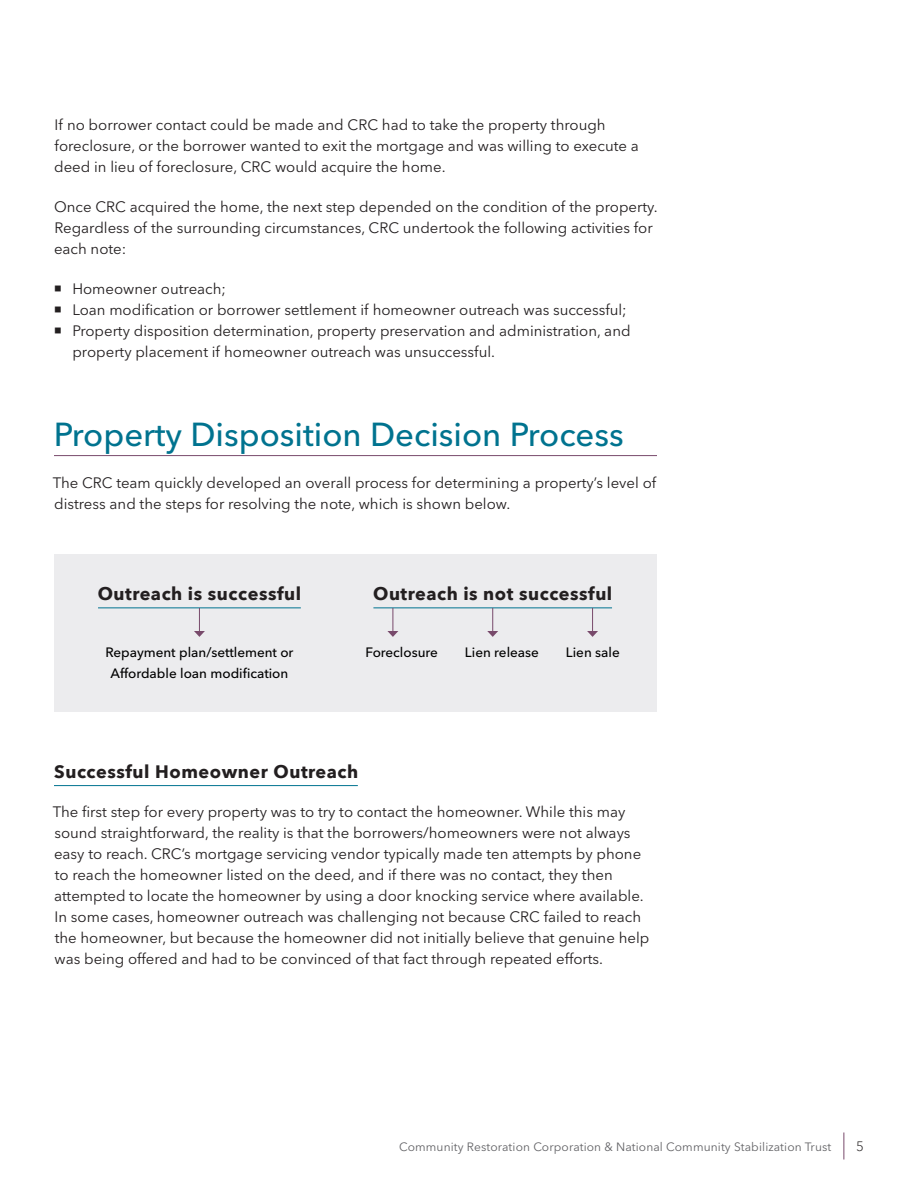
<style>
.page{position:relative;width:918px;height:1188px;background:#fff}
.page>*{position:absolute;margin:0;border:0;box-sizing:border-box;transform-origin:0 0}
.heading1{font:500 33px "Avenir Next LT Pro";color:#00738f}
.heading2{font:700 18px "Avenir Next";letter-spacing:.03em;color:#231f20}
.body{font:15px/21px "Avenir Next LT Pro";color:#231f20}
.table_text{font:500 13.5px/21px "Avenir Next LT Pro";color:#000;text-align:center}
.t1{font:300 13.5px "Avenir Next LT Pro";color:#231f20}
.t2{font:12px "Avenir Next LT Pro";letter-spacing:.01em;color:#636366}
</style>
<div class="page">
<svg style="left:844px;top:1132px;width:1px;height:28px"></svg>
<hr style="left:54px;top:455px;width:603px;height:1px;background:#784a6b">
<hr style="left:54px;top:785px;width:304px;height:1px;background:#00738f">
<div style="left:54px;top:554px;width:603px;height:158px;background:#ececee"></div>
<hr style="left:98px;top:607px;width:203px;height:1px;background:#00738f">
<hr style="left:373px;top:607px;width:239px;height:1px;background:#00738f">
<svg style="left:487px;top:608px;width:11px;height:29px"></svg>
<svg style="left:194px;top:608px;width:11px;height:29px"></svg>
<svg style="left:387px;top:608px;width:11px;height:29px"></svg>
<svg style="left:587px;top:608px;width:11px;height:29px"></svg>
<p class="body" style="left:54px;top:115px;width:586px">If no borrower contact could be made and CRC had to take the property through foreclosure, or the borrower wanted to exit the mortgage and was willing to execute a deed in lieu of foreclosure, CRC would acquire the home.</p>
<p class="body" style="left:54px;top:197px;width:605px">Once CRC acquired the home, the next step depended on the condition of the property.<br>Regardless of the surrounding circumstances, CRC undertook the following activities for each note:</p>
<p class="body" style="left:72px;top:278px;width:155px">Homeowner outreach;</p>
<p class="body" style="left:72px;top:299px;width:556px">Loan modification or borrower settlement if homeowner outreach was successful;</p>
<p class="body" style="left:72px;top:320px;width:560px">Property disposition determination, property preservation and administration, and property placement if homeowner outreach was unsuccessful.</p>
<p class="heading1" style="left:54px;top:415px;width:572px">Property Disposition Decision Process</p>
<p class="body" style="left:53px;top:473px;width:605px">The CRC team quickly developed an overall process for determining a property’s level of distress and the steps for resolving the note, which is shown below.</p>
<p class="heading2" style="left:98px;top:578px;width:205px">Outreach is successful</p>
<p class="table_text" style="left:105px;top:642px;width:190px">Repayment plan/settlement or<br>Affordable loan modification</p>
<p class="heading2" style="left:373px;top:578px;width:241px">Outreach is not successful</p>
<p class="table_text" style="left:366px;top:642px;width:74px">Foreclosure</p>
<p class="table_text" style="left:465px;top:642px;width:75px">Lien release</p>
<p class="table_text" style="left:566px;top:642px;width:55px">Lien sale</p>
<p class="heading2" style="left:54px;top:756px;width:305px">Successful Homeowner Outreach</p>
<p class="body" style="left:53px;top:802px;width:598px">The first step for every property was to try to contact the homeowner. While this may sound straightforward, the reality is that the borrowers/homeowners were not always easy to reach. CRC’s mortgage servicing vendor typically made ten attempts by phone to reach the homeowner listed on the deed, and if there was no contact, they then attempted to locate the homeowner by using a door knocking service where available.<br>In some cases, homeowner outreach was challenging not because CRC failed to reach the homeowner, but because the homeowner did not initially believe that genuine help was being offered and had to be convinced of that fact through repeated efforts.</p>
<p class="t2" style="left:399px;top:1139px;width:434px">Community Restoration Corporation &amp; National Community Stabilization Trust</p>
<p class="t1" style="left:856px;top:1138px;width:9px">5</p>
</div>
